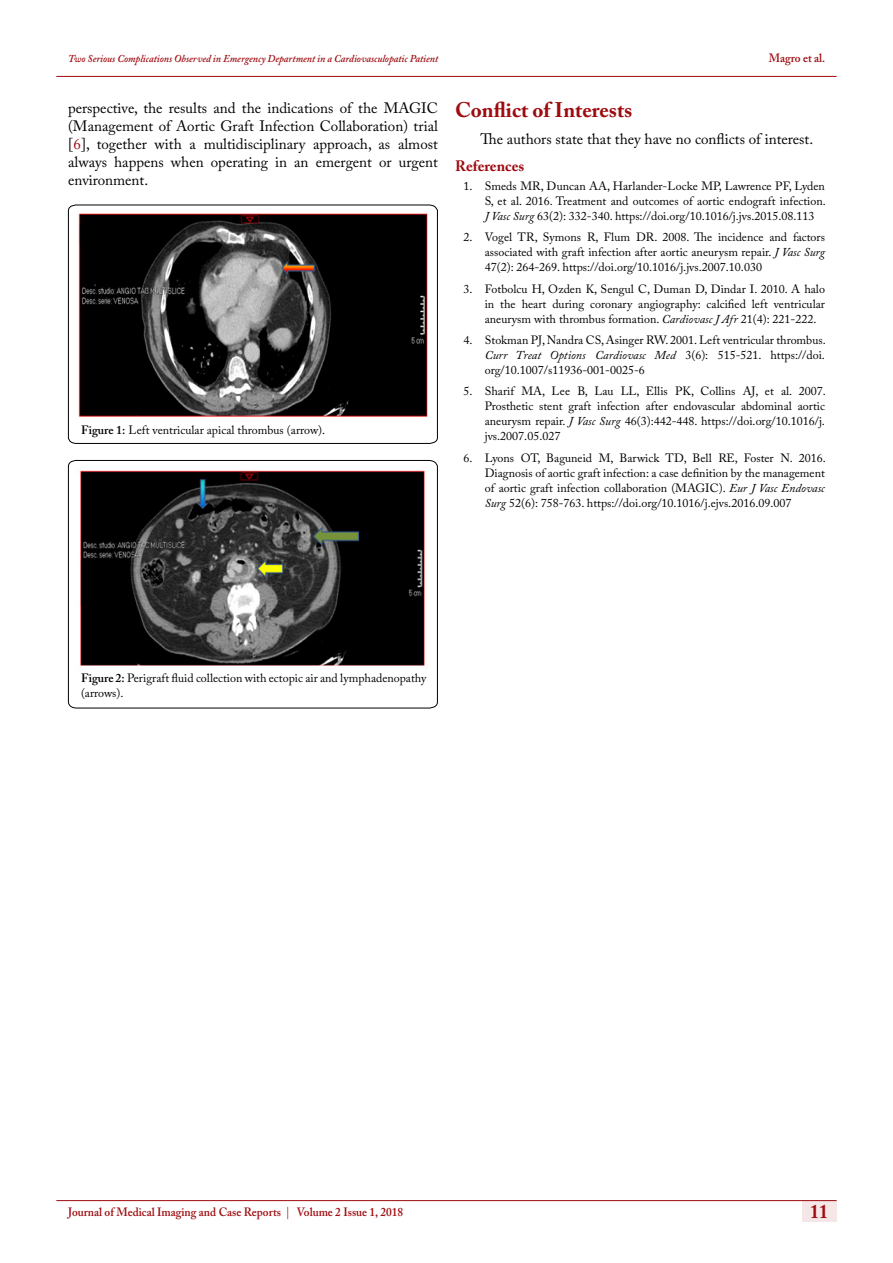
<style>
.page{position:relative;width:893px;height:1263px;background:#fff}
.page>*{position:absolute;margin:0;border:0;box-sizing:border-box;transform-origin:0 0}
.t1{font:700 21px "Adobe Caslon Pro";color:#9e0b0f}
.t2{font:700 19.5px "Adobe Caslon Pro";color:#9e0b0f;scale:.9 1}
.t3{font:15px/18px "Adobe Caslon Pro";color:#000;text-align:justify}
.t4{font:700 15px "Adobe Caslon Pro";color:#9e0b0f}
.t5{font:12px/15px "Adobe Caslon Pro";color:#000;text-align:justify}
.t6{font:600 12px "Adobe Caslon Pro";color:#9e0b0f;scale:.95 1}
.t7{font:italic 600 10.5px "Adobe Caslon Pro";color:#9e0b0f;scale:.95 1}
.s1{color:#9e0b0f}
.s2{font-style:italic}
.s3{font-weight:600}
.s4{color:#ac2f33}
</style>
<div class="page">
<div style="left:802px;top:1200px;width:35px;height:21px;background:#f5e7e7"></div>
<hr style="left:56px;top:1200px;width:781px;height:1px;background:#9e0b0f">
<hr style="left:56px;top:76px;width:781px;height:1px;background:#9e0b0f">
<svg style="left:68px;top:204px;width:370px;height:240px"></svg>
<img style="left:76px;top:212px;width:353px;height:206px">
<svg style="left:68px;top:460px;width:370px;height:249px"></svg>
<img style="left:76px;top:467px;width:353px;height:202px">
<p class="t7" style="left:68px;top:52px;width:391px">Two Serious Complications Observed in Emergency Department in a Cardiovasculopatic Patient</p>
<p class="t6" style="left:769px;top:51px;width:61px">Magro et al.</p>
<p class="t3" style="left:68px;top:99px;width:371px">perspective, the results and the indications of the MAGIC (Management of Aortic Graft Infection Collaboration) trial [<span class="s1">6</span>], together with a multidisciplinary approach, as almost always happens when operating in an emergent or urgent environment.</p>
<h1 class="t1" style="left:455px;top:98px;width:179px">Conflict of Interests</h1>
<p class="t3" style="left:480px;top:130px;width:334px">The authors state that they have no conflicts of interest.</p>
<p class="t4" style="left:455px;top:157px;width:71px">References</p>
<p class="t5" style="left:485px;top:178px;width:342px;text-indent:-21px">1. Smeds MR, Duncan AA, Harlander-Locke MP, Lawrence PF, Lyden S, et al. 2016. Treatment and outcomes of aortic endograft infection.<br><span class="s2">J Vasc Surg</span> 63(2): 332-340. https://doi.org/10.1016/j.jvs.2015.08.113</p>
<p class="t5" style="left:485px;top:229px;width:342px;text-indent:-21px">2. Vogel TR, Symons R, Flum DR. 2008. The incidence and factors associated with graft infection after aortic aneurysm repair. <span class="s2">J Vasc Surg </span>47(2): 264-269. https://doi.org/10.1016/j.jvs.2007.10.030</p>
<p class="t5" style="left:485px;top:281px;width:342px;text-indent:-21px">3. Fotbolcu H, Ozden K, Sengul C, Duman D, Dindar I. 2010. A halo in the heart during coronary angiography: calcified left ventricular aneurysm with thrombus formation. <span class="s2">Cardiovasc J Afr</span> 21(4): 221-222.</p>
<p class="t5" style="left:485px;top:332px;width:342px;text-indent:-21px">4. Stokman PJ, Nandra CS, Asinger RW. 2001. Left ventricular thrombus.<br><span class="s2">Curr Treat Options Cardiovasc Med</span> 3(6): 515-521. https://doi. org/10.1007/s11936-001-0025-6</p>
<p class="t5" style="left:485px;top:384px;width:343px;text-indent:-21px">5. Sharif MA, Lee B, Lau LL, Ellis PK, Collins AJ, et al. 2007.<br>Prosthetic stent graft infection after endovascular abdominal aortic aneurysm repair. <span class="s2">J Vasc Surg</span> 46(3):442-448. https://doi.org/10.1016/j. jvs.2007.05.027</p>
<p class="t5" style="left:485px;top:450px;width:343px;text-indent:-21px">6. Lyons OT, Baguneid M, Barwick TD, Bell RE, Foster N. 2016.<br>Diagnosis of aortic graft infection: a case definition by the management of aortic graft infection collaboration (MAGIC). <span class="s2">Eur J Vasc Endovasc Surg</span> 52(6): 758-763. https://doi.org/10.1016/j.ejvs.2016.09.007</p>
<p class="t5" style="left:81px;top:422px;width:246px"><span class="s3">Figure 1:</span> Left ventricular apical thrombus (arrow).</p>
<p class="t5" style="left:81px;top:670px;width:347px"><span class="s3">Figure 2:</span> Perigraft fluid collection with ectopic air and lymphadenopathy (arrows).</p>
<p class="t6" style="left:68px;top:1204px;width:354px">Journal of Medical Imaging and Case Reports <span class="s4">|</span> Volume 2 Issue 1, 2018</p>
<h2 class="t2" style="left:810px;top:1200px;width:21px">11</h2>
</div>
